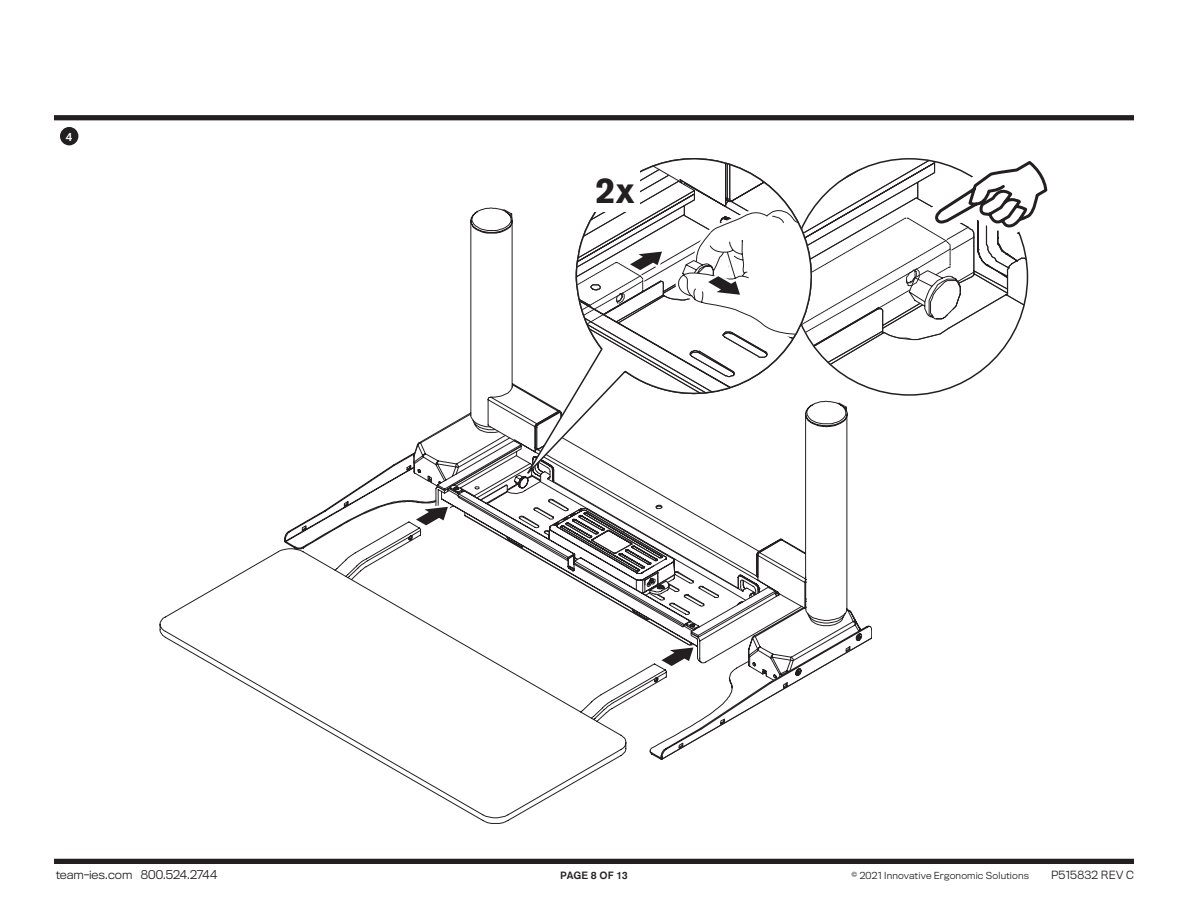
<style>
.page{position:relative;width:1188px;height:918px;background:#fff}
.page>*{position:absolute;margin:0;border:0;box-sizing:border-box;transform-origin:0 0}
.Part_No{font:700 36px "Akzidenz Grotesk Std";color:#231f20}
.t1{font:500 12px "Akzidenz Grotesk Std";color:#fff}
.t2{font:300 11.25px "Titling Gothic FB";letter-spacing:-.005em;color:#231f20}
.t3{font:300 10.5px "Titling Gothic FB";letter-spacing:.015em;color:#231f20}
.t4{font:500 10.5px "Akzidenz Grotesk Std";letter-spacing:-.005em;color:#231f20}
.t5{font:300 9px "Titling Gothic FB";letter-spacing:.02em;color:#231f20}
</style>
<div class="page">
<div style="left:60px;top:127px;width:18px;height:18px;background:#231f20;border-radius:50%"></div>
<div style="left:54px;top:859px;width:1080px;height:5px;background:#231f20"></div>
<div style="left:54px;top:115px;width:1080px;height:5px;background:#231f20"></div>
<svg style="left:414px;top:222px;width:434px;height:230px"></svg>
<svg style="left:160px;top:452px;width:710px;height:372px"></svg>
<svg style="left:407px;top:501px;width:47px;height:30px"></svg>
<svg style="left:650px;top:626px;width:222px;height:134px"></svg>
<svg style="left:526px;top:222px;width:295px;height:256px"></svg>
<svg style="left:575px;top:115px;width:487px;height:287px"></svg>
<p class="t1" style="left:66px;top:129px;width:8px">4</p>
<p class="Part_No" style="left:595px;top:169px;width:41px">2x</p>
<p class="t2" style="left:56px;top:868px;width:163px">team-ies.com 800.524.2744</p>
<p class="t4" style="left:560px;top:869px;width:69px">PAGE 8 OF 13</p>
<p class="t5" style="left:851px;top:871px;width:179px">© 2021 Innovative Ergonomic Solutions</p>
<p class="t3" style="left:1051px;top:869px;width:84px">P515832 REV C</p>
</div>
